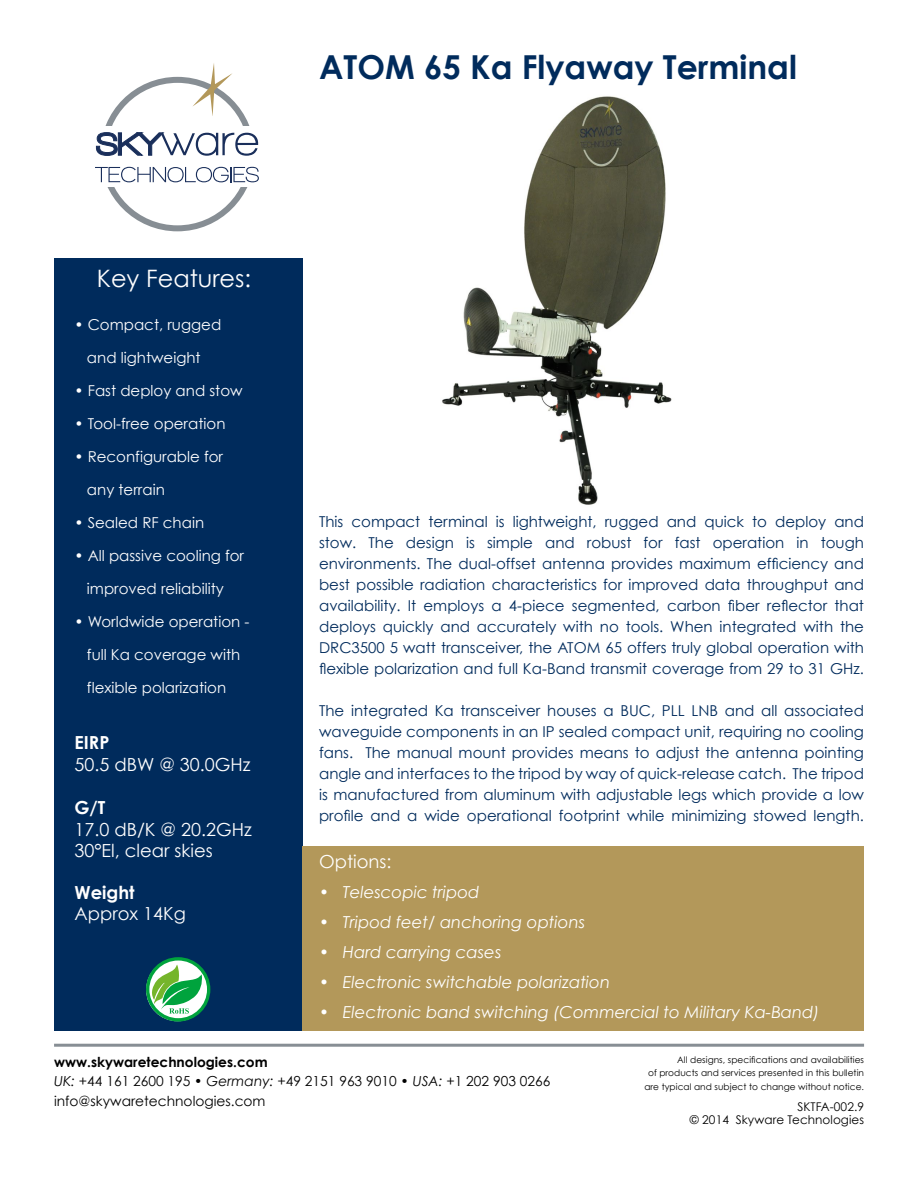
<style>
.page{position:relative;width:918px;height:1188px;background:#fff}
.page>*{position:absolute;margin:0;border:0;box-sizing:border-box;transform-origin:0 0}
.t1{font:700 33px "Century Gothic";color:#002b5c}
.t2{font:24px "Century Gothic";color:#fff}
.t3{font:18px/21.6px "Century Gothic";color:#fff}
.t4{font:700 18px "Century Gothic";color:#fff}
.t5{font:italic 16.5px "Century Gothic";color:#fff}
.t6{font:15px/21px "Century Gothic";color:#002b5c;text-align:justify}
.t7{font:15px "Century Gothic";color:#fff}
.t8{font:13.8px/19.5px "Century Gothic";color:#000}
.t9{font:12px/13.5px "Century Gothic";letter-spacing:.005em;color:#000;text-align:right}
.t10{font:9px/13.5px "Century Gothic";letter-spacing:.005em;color:#000;text-align:right}
.s1{font-weight:700}
.s2{font-style:italic}
</style>
<div class="page">
<img style="left:442px;top:96px;width:230px;height:409px">
<div style="left:54px;top:258px;width:248px;height:773px;background:#002b5c"></div>
<div style="left:302px;top:847px;width:562px;height:184px;background:#b3985a"></div>
<svg style="left:146px;top:957px;width:64px;height:65px"></svg>
<div style="left:100px;top:77px;width:155px;height:154px;border:6px solid #878e94;border-radius:50%"></div>
<div style="left:93px;top:126px;width:170px;height:61px;background:#fff"></div>
<svg style="left:192px;top:63px;width:41px;height:53px"></svg>
<svg style="left:96px;top:132px;width:162px;height:24px"></svg>
<svg style="left:95px;top:167px;width:164px;height:15px"></svg>
<hr style="left:54px;top:1044px;width:810px;height:3px;background:#878e94">
<h1 class="t1" style="left:319px;top:46px;width:479px">ATOM 65 Ka Flyaway Terminal</h1>
<h2 class="t2" style="left:97px;top:264px;width:156px">Key Features:</h2>
<p class="t7" style="left:75px;top:316px;width:148px">• Compact, rugged</p>
<p class="t7" style="left:87px;top:349px;width:115px">and lightweight</p>
<p class="t7" style="left:75px;top:382px;width:170px">• Fast deploy and stow</p>
<p class="t7" style="left:75px;top:415px;width:152px">• Tool-free operation</p>
<p class="t7" style="left:75px;top:448px;width:150px">• Reconfigurable for</p>
<p class="t7" style="left:87px;top:481px;width:79px">any terrain</p>
<p class="t7" style="left:75px;top:514px;width:131px">• Sealed RF chain</p>
<p class="t7" style="left:75px;top:547px;width:171px">• All passive cooling for</p>
<p class="t7" style="left:87px;top:580px;width:138px">improved reliability</p>
<p class="t7" style="left:75px;top:613px;width:176px">• Worldwide operation -</p>
<p class="t7" style="left:87px;top:646px;width:155px">full Ka coverage with</p>
<p class="t7" style="left:87px;top:679px;width:141px">flexible polarization</p>
<p class="t6" style="left:319px;top:510px;width:546px">This compact terminal is lightweight, rugged and quick to deploy and stow. The design is simple and robust for fast operation in tough environments. The dual-offset antenna provides maximum efficiency and best possible radiation characteristics for improved data throughput and availability. It employs a 4-piece segmented, carbon fiber reflector that deploys quickly and accurately with no tools. When integrated with the DRC3500 5 watt transceiver, the ATOM 65 offers truly global operation with flexible polarization and full Ka-Band transmit coverage from 29 to 31 GHz.</p>
<p class="t6" style="left:319px;top:699px;width:546px">The integrated Ka transceiver houses a BUC, PLL LNB and all associated waveguide components in an IP sealed compact unit, requiring no cooling fans. The manual mount provides means to adjust the antenna pointing angle and interfaces to the tripod by way of quick-release catch. The tripod is manufactured from aluminum with adjustable legs which provide a low profile and a wide operational footprint while minimizing stowed length.</p>
<p class="t4" style="left:75px;top:732px;width:36px">EIRP</p>
<p class="t3" style="left:75px;top:754px;width:177px">50.5 dBW @ 30.0GHz</p>
<p class="t4" style="left:75px;top:796px;width:32px">G/T</p>
<p class="t3" style="left:75px;top:818px;width:179px">17.0 dB/K @ 20.2GHz<br>30°El, clear skies</p>
<p class="t4" style="left:75px;top:882px;width:62px">Weight</p>
<p class="t3" style="left:75px;top:903px;width:113px">Approx 14Kg</p>
<p class="t3" style="left:319px;top:850px;width:74px">Options:</p>
<p class="t5" style="left:319px;top:882px;width:162px">• Telescopic tripod</p>
<p class="t5" style="left:319px;top:912px;width:268px">• Tripod feet/ anchoring options</p>
<p class="t5" style="left:319px;top:942px;width:184px">• Hard carrying cases</p>
<p class="t5" style="left:319px;top:972px;width:293px">• Electronic switchable polarization</p>
<p class="t5" style="left:319px;top:1002px;width:502px">• Electronic band switching (Commercial to Military Ka-Band)</p>
<p class="t8" style="left:54px;top:1052px;width:498px"><span class="s1">www.skywaretechnologies.com<br></span><span class="s2">UK:</span> +44 161 2600 195 • <span class="s2">Germany:</span> +49 2151 963 9010 • <span class="s2">USA:</span> +1 202 903 0266 info@skywaretechnologies.com</p>
<p class="t10" style="left:644px;top:1053px;width:221px">All designs, specifications and availabilities<br>of products and services presented in this bulletin are typical and subject to change without notice.</p>
<p class="t9" style="left:690px;top:1100px;width:176px">SKTFA-002.9<br>© 2014 Skyware Technologies</p>
</div>
